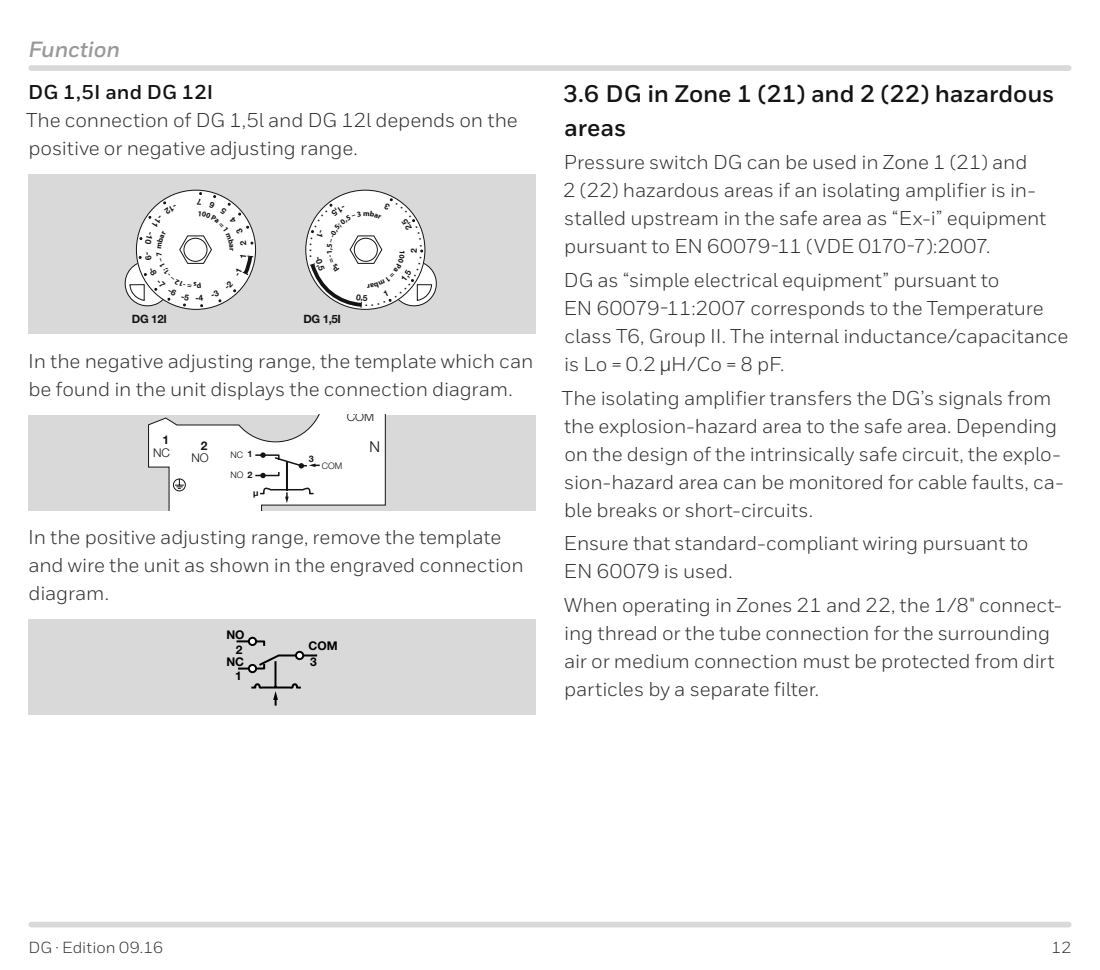
<style>
.page{position:relative;width:1100px;height:970px;background:#fff}
.page>*{position:absolute;margin:0;border:0;box-sizing:border-box;transform-origin:0 0}
.t1{font:700 24px/33.6px "Honeywell Sans";letter-spacing:-.005em;color:#141414}
.t2{font:italic 700 22px "Honeywell Sans";letter-spacing:-.01em;color:#989999}
.t3{font:20px/28px "Honeywell Sans";letter-spacing:-.005em;color:#313130}
.t4{font:700 20px "Honeywell Sans";letter-spacing:.005em;color:#141414}
.t5{font:16px "Honeywell Sans";letter-spacing:.01em;color:#313130}
.t6{font:300 15px "Helvetica Neue";color:#141414}
.t7{font:700 12px/15.2px "Helvetica Neue";color:#000;text-align:right}
.t8{font:300 12px "Helvetica Neue";color:#141414}
.t9{font:700 12px "Helvetica Neue";color:#141414}
.t10{font:700 11.4px "Helvetica Neue";letter-spacing:-.03em;color:#141414}
.t11{font:300 9px "Helvetica Neue";color:#141414}
.t12{font:700 9px "Helvetica Neue";color:#141414}
.s1{font-weight:700}
.s2{font-family:"Helvetica Neue LT Pro";font-weight:300}
</style>
<div class="page">
<div style="left:31px;top:921px;width:1038px;height:6px;background:#d9d9da"></div>
<div style="left:31px;top:65px;width:1038px;height:6px;background:#d9d9da"></div>
<div style="left:28px;top:174px;width:508px;height:160px;background:#d9d9da"></div>
<svg style="left:305px;top:190px;width:120px;height:120px"></svg>
<div style="left:28px;top:415px;width:508px;height:95px;background:#d9d9da"></div>
<svg style="left:148px;top:415px;width:238px;height:95px"></svg>
<div style="left:28px;top:619px;width:508px;height:95px;background:#d9d9da"></div>
<svg style="left:234px;top:639px;width:85px;height:66px"></svg>
<svg style="left:249px;top:637px;width:7px;height:8px"></svg>
<div style="left:248px;top:636px;width:9px;height:10px;border:2px solid #000;border-radius:50%"></div>
<svg style="left:296px;top:651px;width:7px;height:8px"></svg>
<div style="left:295px;top:650px;width:9px;height:10px;border:2px solid #000;border-radius:50%"></div>
<svg style="left:125px;top:192px;width:129px;height:117px"></svg>
<svg style="left:308px;top:198px;width:131px;height:111px"></svg>
<p class="t2" style="left:28px;top:36px;width:93px">Function</p>
<p class="t4" style="left:28px;top:80px;width:187px">DG 1,5I and DG 12I</p>
<p class="t3" style="left:26px;top:106px;width:493px">The connection of DG 1,5l and DG 12l depends on the positive or negative adjusting range.</p>
<p class="t10" style="left:132px;top:312px;width:36px">DG 12I</p>
<p class="t10" style="left:303px;top:312px;width:39px">DG 1,5I</p>
<p class="t3" style="left:28px;top:347px;width:507px">In the negative adjusting range, the template which can be found in the unit displays the connection diagram.</p>
<p class="t9" style="left:163px;top:432px;width:8px">1</p>
<p class="t8" style="left:153px;top:445px;width:18px">NC</p>
<p class="t9" style="left:201px;top:438px;width:8px">2</p>
<p class="t8" style="left:192px;top:450px;width:19px">NO</p>
<p class="t11" style="left:230px;top:449px;width:24px">NC <span class="s1">1</span></p>
<p class="t12" style="left:248px;top:469px;width:7px">2</p>
<p class="t11" style="left:230px;top:469px;width:15px">NO</p>
<p class="t12" style="left:253px;top:487px;width:7px">µ</p>
<p class="t12" style="left:309px;top:453px;width:7px">3</p>
<p class="t8" style="left:347px;top:410px;width:29px">COM</p>
<p class="t6" style="left:369px;top:437px;width:12px">N</p>
<p class="t11" style="left:322px;top:460px;width:22px">COM</p>
<p class="t3" style="left:28px;top:523px;width:497px">In the positive adjusting range, remove the template and wire the unit as shown in the engraved connection diagram.</p>
<p class="t7" style="left:226px;top:626px;width:20px">NO<br>2</p>
<p class="t7" style="left:226px;top:655px;width:19px;line-height:13.6px;text-align:center">NC<br>1</p>
<p class="t7" style="left:309px;top:637px;width:31px;line-height:16px;text-align:left">COM<br>3</p>
<p class="t1" style="left:563px;top:77px;width:493px">3.6 DG in Zone 1 (21) and 2 (22) hazardous areas</p>
<p class="t3" style="left:563px;top:148px;width:485px">Pressure switch DG can be used in Zone 1 (21) and<br>2 (22) hazardous areas if an isolating amplifier is in&shy;stalled upstream in the safe area as “Ex-i” equipment pursuant to EN 60079-11 (VDE 0170-7):2007.</p>
<p class="t3" style="left:564px;top:266px;width:506px">DG as “simple electrical equipment” pursuant to<br>EN 60079-11:2007 corresponds to the Temperature class T6, Group II. The internal inductance/capacitance is Lo = 0.2 <span class="s2">µ</span>H/Co = 8 pF.</p>
<p class="t3" style="left:562px;top:384px;width:503px">The isolating amplifier transfers the DG’s signals from the explosion-hazard area to the safe area. Depending on the design of the intrinsically safe circuit, the explo&shy;sion-hazard area can be monitored for cable faults, ca&shy;ble breaks or short-circuits.</p>
<p class="t3" style="left:564px;top:529px;width:466px">Ensure that standard-compliant wiring pursuant to<br>EN 60079 is used.</p>
<p class="t3" style="left:564px;top:591px;width:499px">When operating in Zones 21 and 22, the 1/8" connect&shy;ing thread or the tube connection for the surrounding air or medium connection must be protected from dirt particles by a separate filter.</p>
<p class="t5" style="left:28px;top:937px;width:136px">DG · Edition 09.16</p>
<p class="t5" style="left:1051px;top:937px;width:22px">12</p>
</div>
